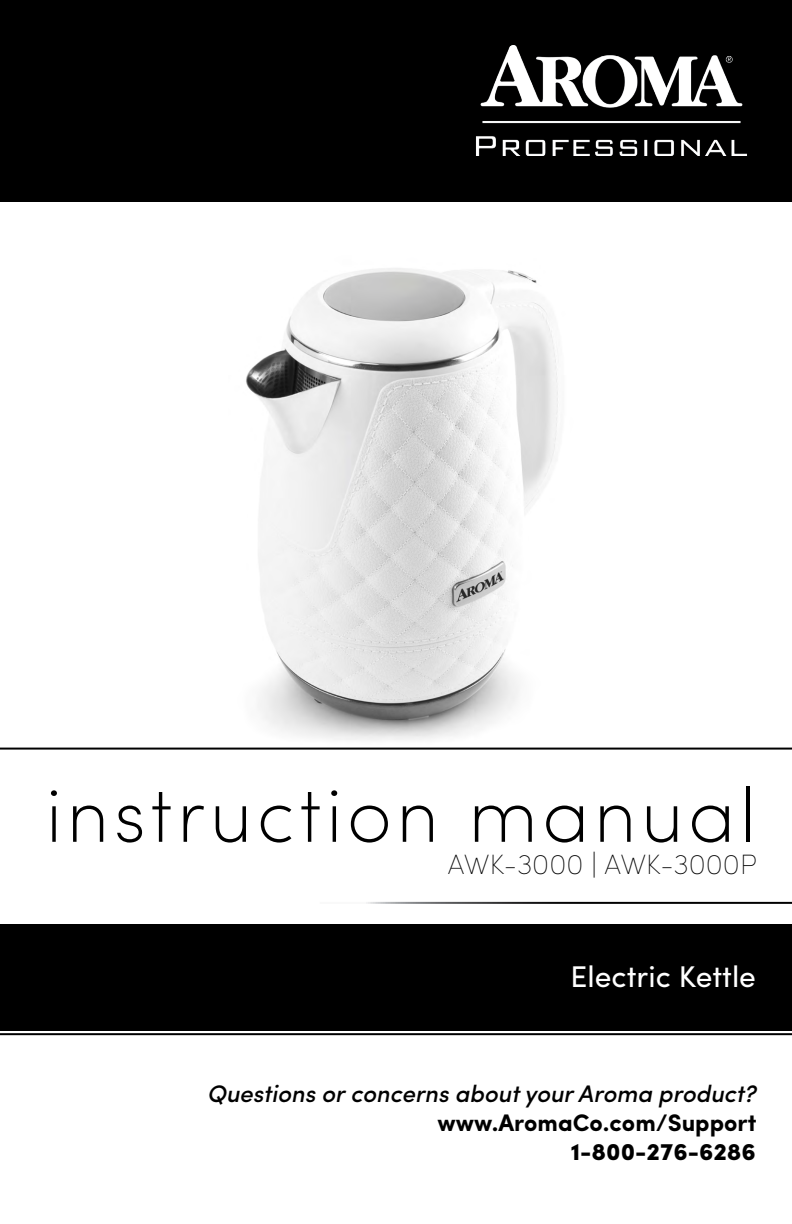
<style>
.page{position:relative;width:792px;height:1224px;background:#fff}
.page>*{position:absolute;margin:0;border:0;box-sizing:border-box;transform-origin:0 0}
.t1{font:200 76px "Sofia Pro";letter-spacing:.06em;color:#000}
.t2{font:30px "Sofia Pro";color:#fff}
.t3{font:200 28px "Sofia Pro";color:#000}
.t4{font:italic 500 24px "Sofia Pro";color:#000}
.t5{font:700 24px "Sofia Pro";color:#000}
.t6{font:900 24px "Sofia Pro";color:#000}
</style>
<div class="page">
<img style="left:108px;top:268px;width:636px;height:480px">
<div style="left:0;top:0;width:792px;height:202px;background:#000"></div>
<hr style="left:0;top:1033px;width:792px;height:2px;background:#000">
<div style="left:0;top:924px;width:792px;height:107px;background:#000"></div>
<hr style="left:0;top:748px;width:792px;height:2px;background:#000">
<img style="left:476px;top:45px;width:271px;height:111px">
<h1 class="t1" style="left:46px;top:763px;width:712px">instruction manual</h1>
<p class="t3" style="left:448px;top:846px;width:311px">AWK-3000 | AWK-3000P</p>
<p class="t2" style="left:571px;top:954px;width:187px">Electric Kettle</p>
<p class="t4" style="left:207px;top:1076px;width:550px">Questions or concerns about your Aroma product?</p>
<p class="t5" style="left:437px;top:1104px;width:321px">www.AromaCo.com/Support</p>
<p class="t6" style="left:571px;top:1133px;width:187px">1-800-276-6286</p>
</div>
